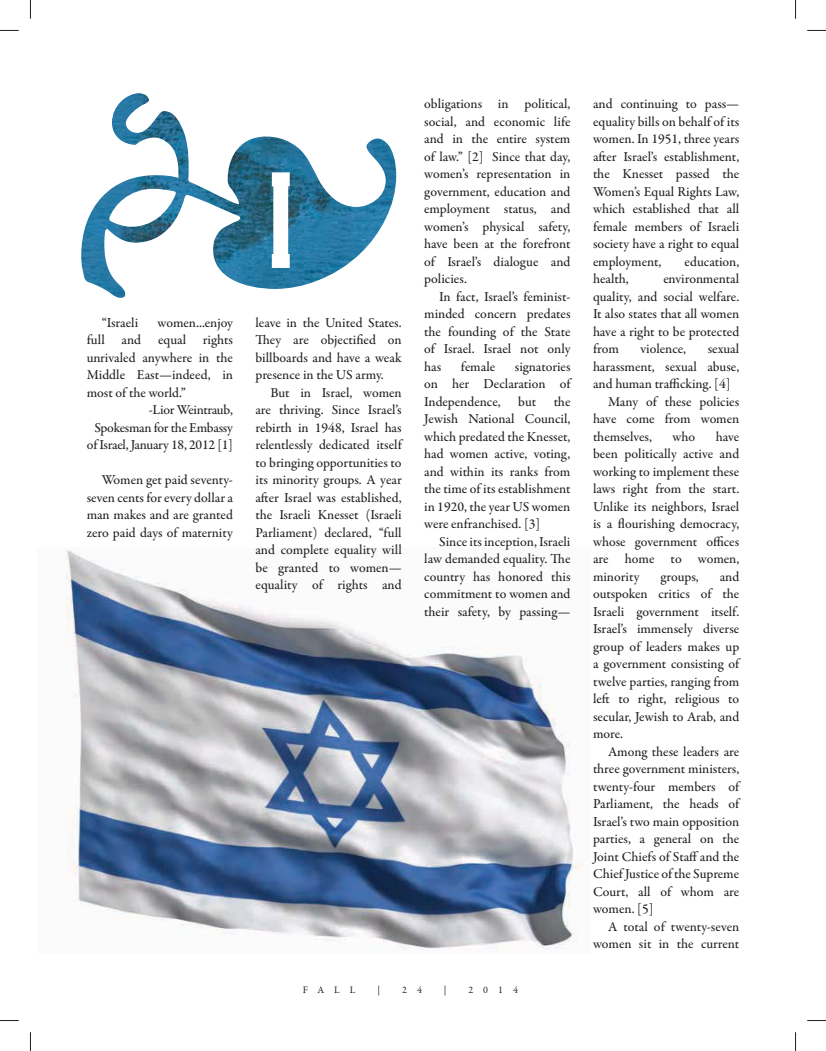
<style>
.page{position:relative;width:826px;height:1051px;background:#fff}
.page>*{position:absolute;margin:0;border:0;box-sizing:border-box;transform-origin:0 0}
.t1{font:700 expanded 136.5px "Dharma Slab M";color:#fff}
.t2{font:500 13.75px/17.5px "Garamond Premr Pro";color:#231f20;text-align:justify}
.t3{font:500 13.75px "Garamond Premr Pro";letter-spacing:-.02em;color:#231f20}
.t4{font:10px "Garamond Premr Pro";letter-spacing:1em;color:#231f20}
</style>
<div class="page">
<img style="left:66px;top:550px;width:519px;height:400px">
<img style="left:81px;top:93px;width:315px;height:205px">
<svg style="left:0;top:30px;width:19px;height:1px"></svg>
<svg style="left:807px;top:30px;width:19px;height:1px"></svg>
<svg style="left:0;top:1020px;width:19px;height:1px"></svg>
<svg style="left:807px;top:1020px;width:19px;height:1px"></svg>
<svg style="left:30px;top:0;width:1px;height:19px"></svg>
<svg style="left:30px;top:1032px;width:1px;height:19px"></svg>
<svg style="left:795px;top:0;width:1px;height:19px"></svg>
<svg style="left:795px;top:1032px;width:1px;height:19px"></svg>
<p class="t2" style="left:102px;top:315px;width:38px">“Israeli</p>
<p class="t2" style="left:157px;top:315px;width:77px">women...enjoy</p>
<p class="t2" style="left:87px;top:332px;width:148px">full and equal rights</p>
<p class="t2" style="left:87px;top:350px;width:148px">unrivaled anywhere in the</p>
<p class="t2" style="left:87px;top:367px;width:148px">Middle East—indeed, in</p>
<p class="t2" style="left:87px;top:385px;width:101px">most of the world.”</p>
<p class="t3" style="left:149px;top:404px;width:86px">-Lior Weintraub,</p>
<p class="t3" style="left:94px;top:422px;width:140px">Spokesman for the Embassy</p>
<p class="t3" style="left:87px;top:440px;width:148px">of Israel, January 18, 2012 [1]</p>
<p class="t2" style="left:87px;top:472px;width:148px;text-indent:15px">Women get paid seventy&shy;seven cents for every dollar a man makes and are granted zero paid days of maternity</p>
<h1 class="t1" style="left:270px;top:141px;width:22px">I</h1>
<p class="t2" style="left:255px;top:315px;width:148px">leave in the United States.<br>They are objectified on billboards and have a weak presence in the US army.</p>
<p class="t2" style="left:255px;top:385px;width:148px;text-indent:15px">But in Israel, women are thriving. Since Israel’s rebirth in 1948, Israel has relentlessly dedicated itself to bringing opportunities to its minority groups. A year after Israel was established, the Israeli Knesset (Israeli Parliament) declared, “full and complete equality will be granted to women— equality of rights and</p>
<p class="t2" style="left:424px;top:96px;width:148px">obligations in political, social, and economic life and in the entire system of law.” [2] Since that day, women’s representation in government, education and employment status, and women’s physical safety, have been at the forefront of Israel’s dialogue and policies.</p>
<p class="t2" style="left:424px;top:289px;width:148px;text-indent:15px">In fact, Israel’s feminist&shy;minded concern predates the founding of the State of Israel. Israel not only has</p>
<p class="t2" style="left:461px;top:359px;width:36px">female</p>
<p class="t2" style="left:424px;top:359px;width:148px;text-indent:91px">signatories on her Declaration of Independence,</p>
<p class="t2" style="left:518px;top:394px;width:19px">but</p>
<p class="t2" style="left:424px;top:394px;width:148px;text-indent:129px">the Jewish National Council, which predated the Knesset, had women active, voting, and within its ranks from the time of its establishment in 1920, the year US women were enfranchised. [3]</p>
<p class="t2" style="left:424px;top:534px;width:148px;text-indent:15px">Since its inception, Israeli law demanded equality. The country has honored this commitment to women and their safety, by passing—</p>
<p class="t4" style="left:303px;top:986px;width:54px">FALL</p>
<p class="t4" style="left:378px;top:986px;width:4px">|</p>
<p class="t4" style="left:402px;top:986px;width:21px">2 4</p>
<p class="t4" style="left:444px;top:986px;width:4px">|</p>
<p class="t4" style="left:468px;top:986px;width:51px">2014</p>
<p class="t2" style="left:593px;top:96px;width:148px">and continuing to pass— equality bills on behalf of its women. In 1951, three years after Israel’s establishment, the Knesset passed the Women’s Equal Rights Law, which established that all female members of Israeli society have a right to equal employment,</p>
<p class="t2" style="left:684px;top:254px;width:56px">education,</p>
<p class="t2" style="left:593px;top:271px;width:37px">health,</p>
<p class="t2" style="left:593px;top:271px;width:148px;text-indent:70px">environmental quality, and social welfare.<br>It also states that all women have a right to be protected from</p>
<p class="t2" style="left:640px;top:341px;width:47px">violence,</p>
<p class="t2" style="left:708px;top:341px;width:33px">sexual</p>
<p class="t2" style="left:593px;top:359px;width:148px">harassment, sexual abuse,</p>
<p class="t2" style="left:593px;top:376px;width:139px">and human trafficking. [4]</p>
<p class="t2" style="left:608px;top:394px;width:133px">Many of these policies</p>
<p class="t2" style="left:593px;top:411px;width:148px">have come from women</p>
<p class="t2" style="left:593px;top:429px;width:60px">themselves,</p>
<p class="t2" style="left:672px;top:429px;width:24px">who</p>
<p class="t2" style="left:593px;top:429px;width:148px;text-indent:123px">have been politically active and working to implement these laws right from the start.<br>Unlike its neighbors, Israel is a flourishing democracy, whose government offices are home to women, minority</p>
<p class="t2" style="left:593px;top:569px;width:148px;text-indent:127px">and outspoken critics of the Israeli government itself.<br>Israel’s immensely diverse group of leaders makes up a government consisting of twelve parties, ranging from left to right, religious to secular, Jewish to Arab, and more.</p>
<p class="t2" style="left:593px;top:744px;width:148px;text-indent:15px">Among these leaders are three government ministers, twenty-four members of Parliament, the heads of Israel’s two main opposition parties, a general on the Joint Chiefs of Staff and the Chief Justice of the Supreme Court, all of whom are women. [5]</p>
<p class="t2" style="left:593px;top:919px;width:148px;text-align:right">A total of twenty-seven women sit in the current</p>
<p class="t2" style="left:660px;top:569px;width:40px">groups,</p>
</div>
